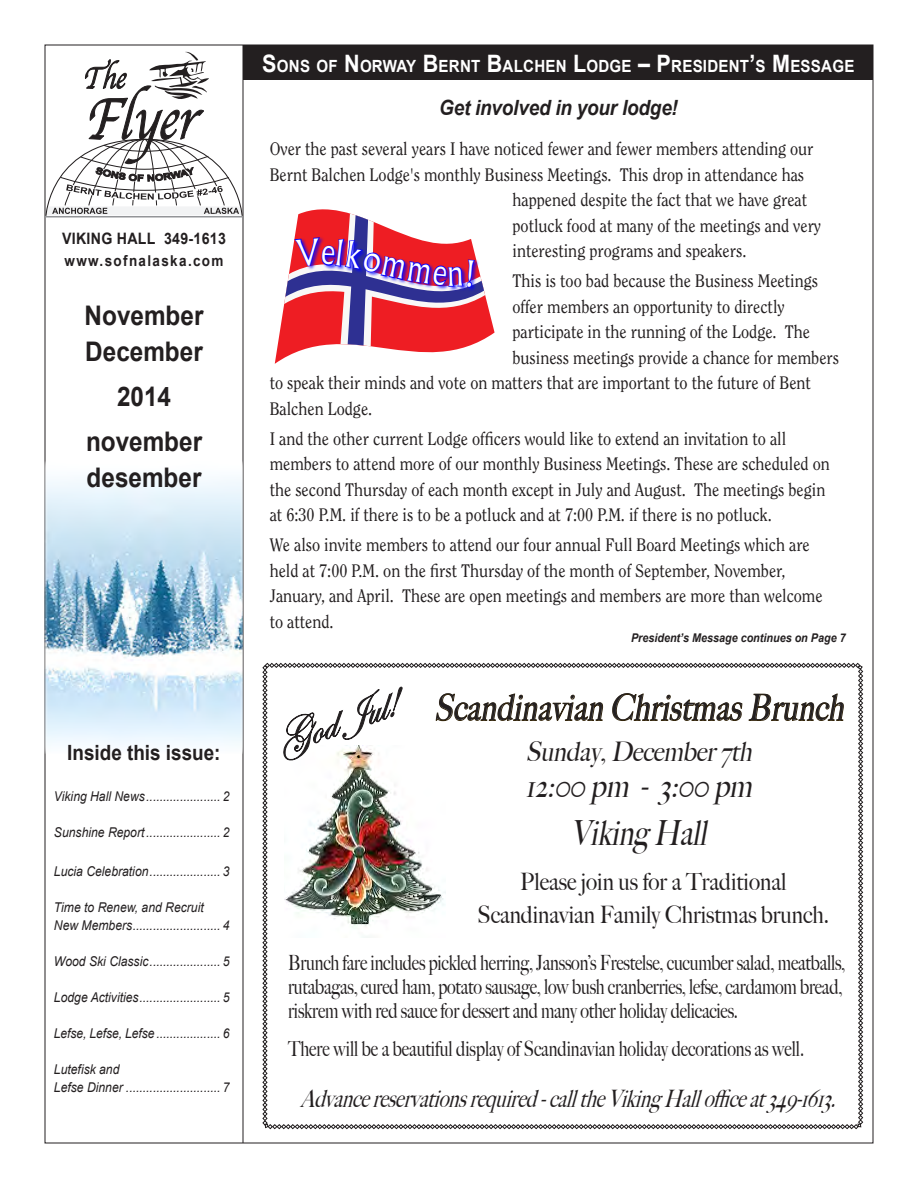
<style>
.page{position:relative;width:918px;height:1188px;background:#fff}
.page>*{position:absolute;margin:0;border:0;box-sizing:border-box;transform-origin:0 0}
.t1{font:italic 43.5px "Edwardian Script ITC";color:#231f20}
.t2{font:italic 500 36.3px "Big Caslon";color:#231f20;scale:.82 1}
.t3{font:italic 500 34.65px "Big Caslon";color:#231f20;scale:.82 1}
.t4{font:italic 500 31.5px "Big Caslon";color:#231f20;scale:.9 1}
.t5{font:700 27px "Arial";color:#231f20;scale:.9 1}
.t6{font:italic 500 27px "Big Caslon";color:#231f20;scale:.9 1}
.t7{font:italic 500 24px "Big Caslon";color:#231f20;scale:.8 1}
.t8{font:500 24px "Big Caslon";color:#231f20;scale:.9 1}
.t9{font:500 21px/24px "Big Caslon";letter-spacing:-.01em;color:#231f20;scale:.8 1}
.t10{font:italic 700 21px "Arial";letter-spacing:-.01em;color:#231f20;scale:.9 1}
.t11{font:700 21px "Arial";color:#231f20;scale:.9 1}
.Larger_Body_Text{font:18px/25.5px "Clearface";color:#231f20;scale:.9 1}
.t12{font:700 16.8px "Arial";letter-spacing:.015em;color:#fff;scale:.9 1}
.t13{font:700 15.75px "Arial";letter-spacing:.02em;color:#231f20;scale:.9 1}
.t14{font:700 15px "Arial";letter-spacing:.1em;color:#231f20;scale:.9 1}
.t15{font:italic 13.5px "Arial";color:#231f20;scale:.9 1}
.t16{font:italic 700 12px "Arial";color:#231f20;scale:.9 1}
.s1{font-size:24px}
</style>
<div class="page">
<svg style="left:47px;top:52px;width:196px;height:164px"></svg>
<hr style="left:243px;top:45px;width:1px;height:1098px;background:#231f20">
<hr style="left:45px;top:216px;width:198px;height:2px;background:#939598">
<img style="left:45px;top:462px;width:198px;height:291px">
<div style="left:243px;top:46px;width:630px;height:34px;background:#231f20"></div>
<svg style="left:262px;top:663px;width:601px;height:466px"></svg>
<svg style="left:275px;top:209px;width:220px;height:155px"></svg>
<p class="t13" style="left:62px;top:229px;width:183px">VIKING HALL 349-1613</p>
<p class="t14" style="left:65px;top:252px;width:178px">www.sofnalaska.com</p>
<p class="t5" style="left:85px;top:300px;width:134px">November</p>
<p class="t5" style="left:85px;top:336px;width:132px">December</p>
<p class="t5" style="left:117px;top:381px;width:62px">2014</p>
<p class="t5" style="left:86px;top:426px;width:131px">november</p>
<p class="t5" style="left:87px;top:462px;width:129px">desember</p>
<p class="t11" style="left:67px;top:741px;width:172px">Inside this issue:</p>
<p class="t15" style="left:54px;top:789px;width:196px">Viking Hall News...................... 2</p>
<p class="t15" style="left:54px;top:825px;width:196px">Sunshine Report ...................... 2</p>
<p class="t15" style="left:54px;top:864px;width:196px">Lucia Celebration..................... 3</p>
<p class="t15" style="left:54px;top:900px;width:168px">Time to Renew, and Recruit</p>
<p class="t15" style="left:54px;top:918px;width:196px">New Members.......................... 4</p>
<p class="t15" style="left:54px;top:954px;width:196px">Wood Ski Classic..................... 5</p>
<p class="t15" style="left:54px;top:990px;width:196px">Lodge Activities........................ 5</p>
<p class="t15" style="left:54px;top:1026px;width:196px">Lefse, Lefse, Lefse ................... 6</p>
<p class="t15" style="left:54px;top:1062px;width:74px">Lutefisk and</p>
<p class="t15" style="left:54px;top:1080px;width:196px">Lefse Dinner ............................ 7</p>
<p class="t12" style="left:262px;top:56px;width:659px"><span class="s1">S</span>ONS OF <span class="s1">N</span> ORWAY <span class="s1">B</span>ERNT <span class="s1">B</span>ALCHEN <span class="s1">L</span>ODGE <span class="s1">– P</span>RESIDENT<span class="s1">’</span>S <span class="s1">M</span>ESSAGE</p>
<p class="t10" style="left:439px;top:96px;width:267px">Get involved in your lodge!</p>
<p class="Larger_Body_Text" style="left:270px;top:136px;width:606px">Over the past several years I have noticed fewer and fewer members attending our</p>
<p class="Larger_Body_Text" style="left:270px;top:162px;width:596px">Bernt Balchen Lodge's monthly Business Meetings. This drop in attendance has</p>
<p class="Larger_Body_Text" style="left:513px;top:187px;width:329px">happened despite the fact that we have great</p>
<p class="Larger_Body_Text" style="left:513px;top:213px;width:344px">potluck food at many of the meetings and very</p>
<p class="Larger_Body_Text" style="left:513px;top:238px;width:261px">interesting programs and speakers.</p>
<p class="Larger_Body_Text" style="left:513px;top:268px;width:341px">This is too bad because the Business Meetings</p>
<p class="Larger_Body_Text" style="left:513px;top:294px;width:304px">offer members an opportunity to directly</p>
<p class="Larger_Body_Text" style="left:513px;top:319px;width:332px">participate in the running of the Lodge. The</p>
<p class="Larger_Body_Text" style="left:513px;top:345px;width:364px">business meetings provide a chance for members</p>
<p class="Larger_Body_Text" style="left:270px;top:370px;width:603px">to speak their minds and vote on matters that are important to the future of Bent</p>
<p class="Larger_Body_Text" style="left:270px;top:396px;width:115px">Balchen Lodge.</p>
<p class="Larger_Body_Text" style="left:270px;top:426px;width:624px">I and the other current Lodge officers would like to extend an invitation to all members to attend more of our monthly Business Meetings. These are scheduled on the second Thursday of each month except in July and August. The meetings begin at 6:30 P.M. if there is to be a potluck and at 7:00 P.M. if there is no potluck.</p>
<p class="Larger_Body_Text" style="left:270px;top:532px;width:616px">We also invite members to attend our four annual Full Board Meetings which are held at 7:00 P.M. on the first Thursday of the month of September, November, January, and April. These are open meetings and members are more than welcome to attend.</p>
<p class="t16" style="left:631px;top:631px;width:240px">President’s Message continues on Page 7</p>
<p class="t1" style="left:270px;top:719px;width:126px;rotate:-19deg">God Jul!</p>
<p class="t2" style="left:434px;top:686px;width:509px">Scandinavian ChristmasBrunch</p>
<p class="t6" style="left:526px;top:736px;width:259px">Sunday,December7th</p>
<p class="t4" style="left:526px;top:767px;width:260px">12:00 pm - 3 :00 pm</p>
<p class="t3" style="left:571px;top:813px;width:175px">Viking Hall</p>
<p class="t8" style="left:520px;top:868px;width:297px">Please join us for a Traditional</p>
<p class="t8" style="left:478px;top:901px;width:392px">Scandinavian Family Christmas brunch.</p>
<p class="t9" style="left:288px;top:951px;width:698px">Brunch fare includes pickled herring, Jansson’s Frestelse, cucumber salad, meatballs, rutabagas, cured ham, potato sausage, low bush cranberries, lefse, cardamom bread, riskrem with red sauce for dessert and many other holiday delicacies.</p>
<p class="t9" style="left:288px;top:1037px;width:647px">There will be a beautiful display of Scandinavian holiday decorations as well.</p>
<p class="t7" style="left:301px;top:1084px;width:679px">Advancereservationsrequired-calltheVikingHallofficeat349-1613 .</p>
</div>
